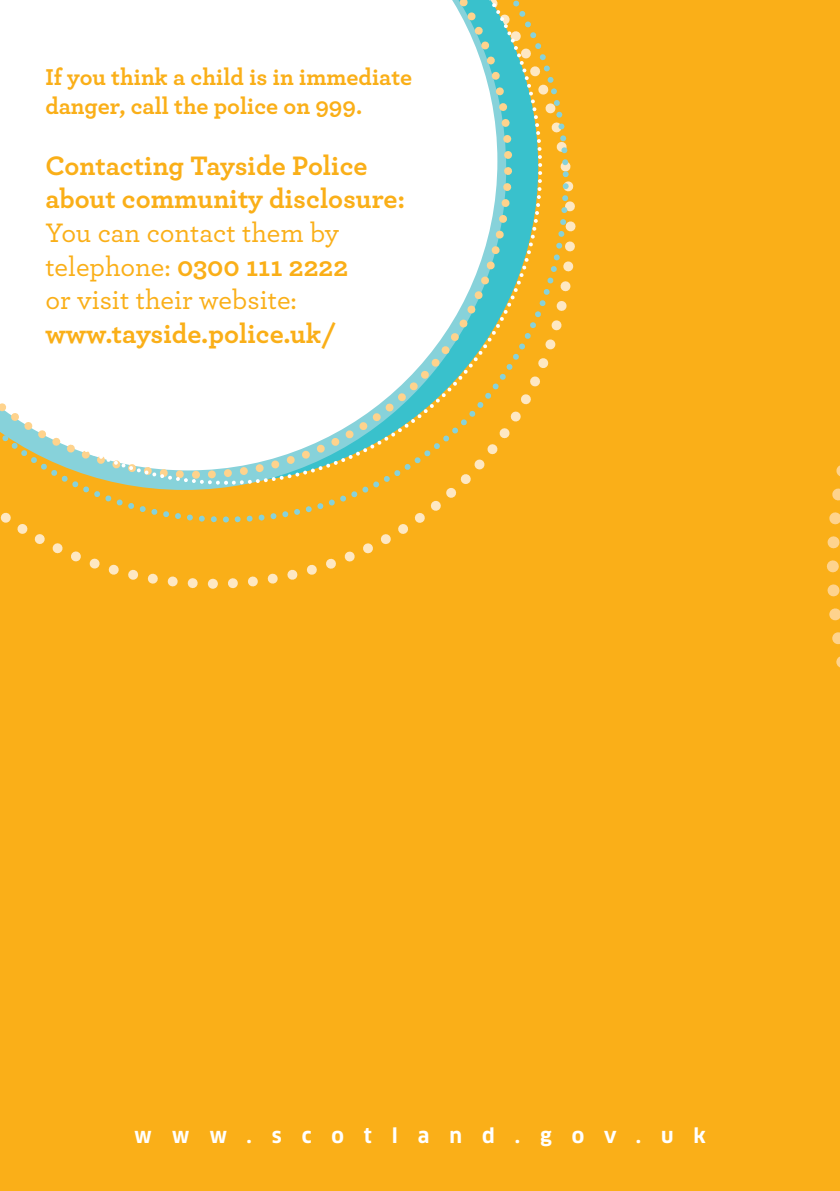
<style>
.page{position:relative;width:840px;height:1191px;background:#fff}
.page>*{position:absolute;margin:0;border:0;box-sizing:border-box;transform-origin:0 0}
.t1{font:700 28px/33.6px "Archer";color:#faaf18}
.t2{font:500 28px/33.6px "Archer";color:#faaf18}
.t3{font:700 24px/28.8px "Archer";color:#faaf18}
.t4{font:700 20px "Clan";letter-spacing:.995em;color:#fff}
.s1{font-weight:700}
</style>
<div class="page">
<div style="left:0;top:0;width:839px;height:1191px;background:#faaf18"></div>
<svg style="left:17px;top:182px;width:559px;height:407px"></svg>
<svg style="left:208px;top:579px;width:10px;height:10px"></svg>
<svg style="left:826px;top:466px;width:13px;height:201px"></svg>
<svg style="left:0;top:0;width:571px;height:525px"></svg>
<svg style="left:223px;top:516px;width:6px;height:6px"></svg>
<p class="t3" style="left:45px;top:65px;width:368px">If you think a child is in immediate danger, call the police on 999.</p>
<p class="t1" style="left:45px;top:151px;width:361px">Contacting Tayside Police about community disclosure:</p>
<p class="t2" style="left:45px;top:219px;width:304px">You can contact them by telephone: <span class="s1">0300 111 2222 </span>or visit their website:</p>
<p class="t1" style="left:45px;top:319px;width:291px">www.tayside.police.uk/</p>
<p class="t4" style="left:134px;top:1128px;width:573px">www.scotland.gov.uk</p>
</div>
